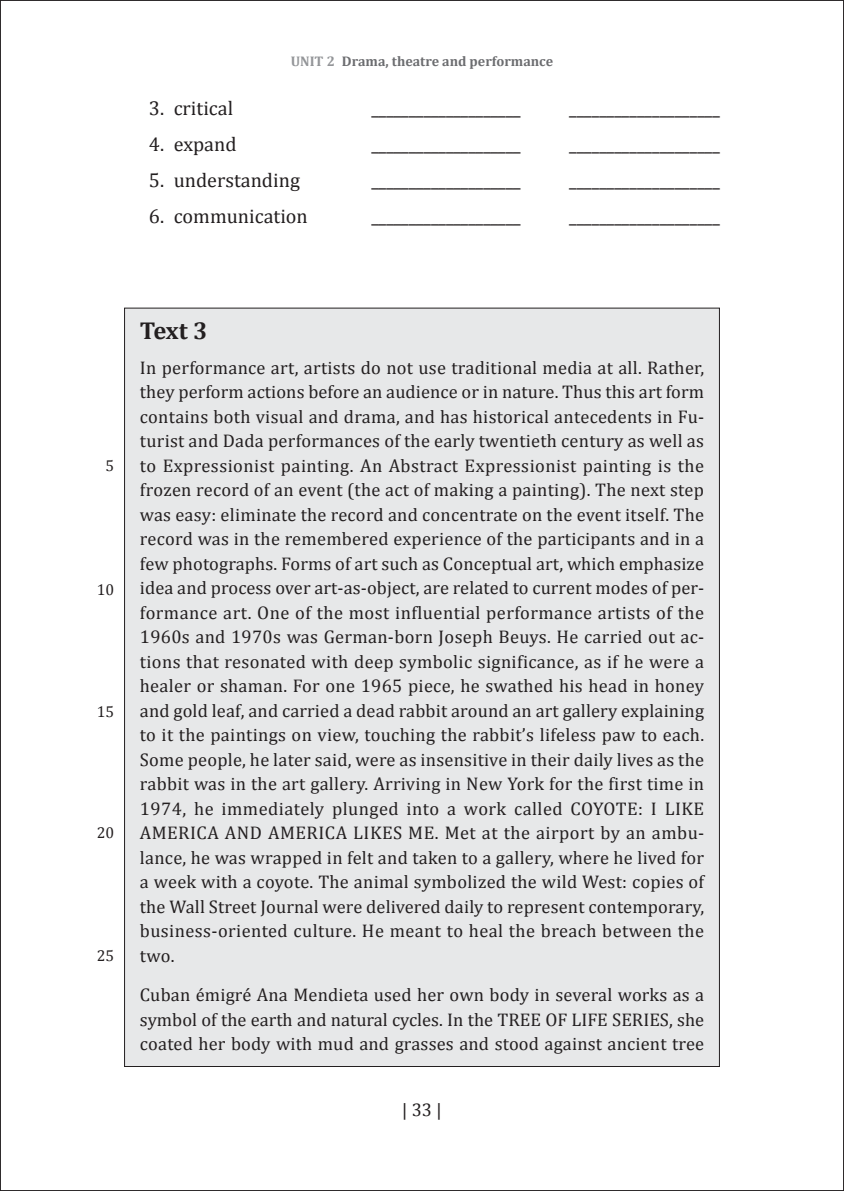
<style>
.page{position:relative;width:844px;height:1191px;background:#fff}
.page>*{position:absolute;margin:0;border:0;box-sizing:border-box;transform-origin:0 0}
.t1{font:700 24.5px "Cambria";color:#231f20}
.t2{font:20.12px "Cambria";color:#231f20}
.t3{font:18.38px/24.5px "Cambria";letter-spacing:.01em;color:#231f20;text-align:justify}
.t4{font:15.75px "Cambria";color:#231f20}
.t5{font:700 14px "Cambria";color:#6c6d70}
.s1{color:#939598}
</style>
<div class="page">
<div style="left:124px;top:308px;width:595px;height:758px;background:#e7e8e9"></div>
<p class="t2" style="left:149px;top:96px;width:86px">3. critical</p>
<p class="t2" style="left:149px;top:132px;width:89px">4. expand</p>
<p class="t5" style="left:291px;top:53px;width:264px"><span class="s1">UniT 2</span> Drama, theatre and performance</p>
<p class="t2" style="left:371px;top:96px;width:151px">____________________</p>
<p class="t2" style="left:569px;top:96px;width:152px">____________________</p>
<p class="t2" style="left:371px;top:132px;width:151px">____________________</p>
<p class="t2" style="left:569px;top:132px;width:152px">____________________</p>
<p class="t2" style="left:149px;top:168px;width:152px">5. understanding</p>
<p class="t2" style="left:149px;top:204px;width:160px">6. communication</p>
<p class="t2" style="left:371px;top:168px;width:151px">____________________</p>
<p class="t2" style="left:569px;top:168px;width:152px">____________________</p>
<p class="t2" style="left:371px;top:204px;width:151px">____________________</p>
<p class="t2" style="left:569px;top:204px;width:152px">____________________</p>
<p class="t4" style="left:105px;top:456px;width:10px">5</p>
<p class="t4" style="left:97px;top:579px;width:19px">10</p>
<p class="t4" style="left:97px;top:702px;width:19px">15</p>
<p class="t4" style="left:97px;top:823px;width:19px">20</p>
<p class="t4" style="left:97px;top:946px;width:19px">25</p>
<h1 class="t1" style="left:140px;top:316px;width:69px">Text 3</h1>
<p class="t3" style="left:140px;top:355px;width:566px">In performance art, artists do not use traditional media at all. Rather, they perform actions before an audience or in nature. Thus this art form contains both visual and drama, and has historical antecedents in Fu&shy;turist and Dada performances of the early twentieth century as well as to Expressionist painting. An Abstract Expressionist painting is the frozen record of an event (the act of making a painting). The next step was easy: eliminate the record and concentrate on the event itself. The record was in the remembered experience of the participants and in a few photographs. Forms of art such as Conceptual art, which emphasize idea and process over art-as-object, are related to current modes of per&shy;formance art. One of the most influential performance artists of the 1960s and 1970s was German-born Joseph Beuys. He carried out ac&shy;tions that resonated with deep symbolic significance, as if he were a healer or shaman. For one 1965 piece, he swathed his head in honey and gold leaf, and carried a dead rabbit around an art gallery explaining to it the paintings on view, touching the rabbit’s lifeless paw to each.<br>Some people, he later said, were as insensitive in their daily lives as the rabbit was in the art gallery. Arriving in New York for the first time in 1974, he immediately plunged into a work called COYOTE: I LIKE AMERICA AND AMERICA LIKES ME. Met at the airport by an ambu&shy;lance, he was wrapped in felt and taken to a gallery, where he lived for a week with a coyote. The animal symbolized the wild West: copies of the Wall Street Journal were delivered daily to represent contemporary, business-oriented culture. He meant to heal the breach between the two.</p>
<p class="t3" style="left:140px;top:982px;width:565px">Cuban émigré Ana Mendieta used her own body in several works as a symbol of the earth and natural cycles. In the TREE OF LIFE SERIES, she coated her body with mud and grasses and stood against ancient tree</p>
<p class="t3" style="left:402px;top:1097px;width:42px">|33|</p>
</div>
